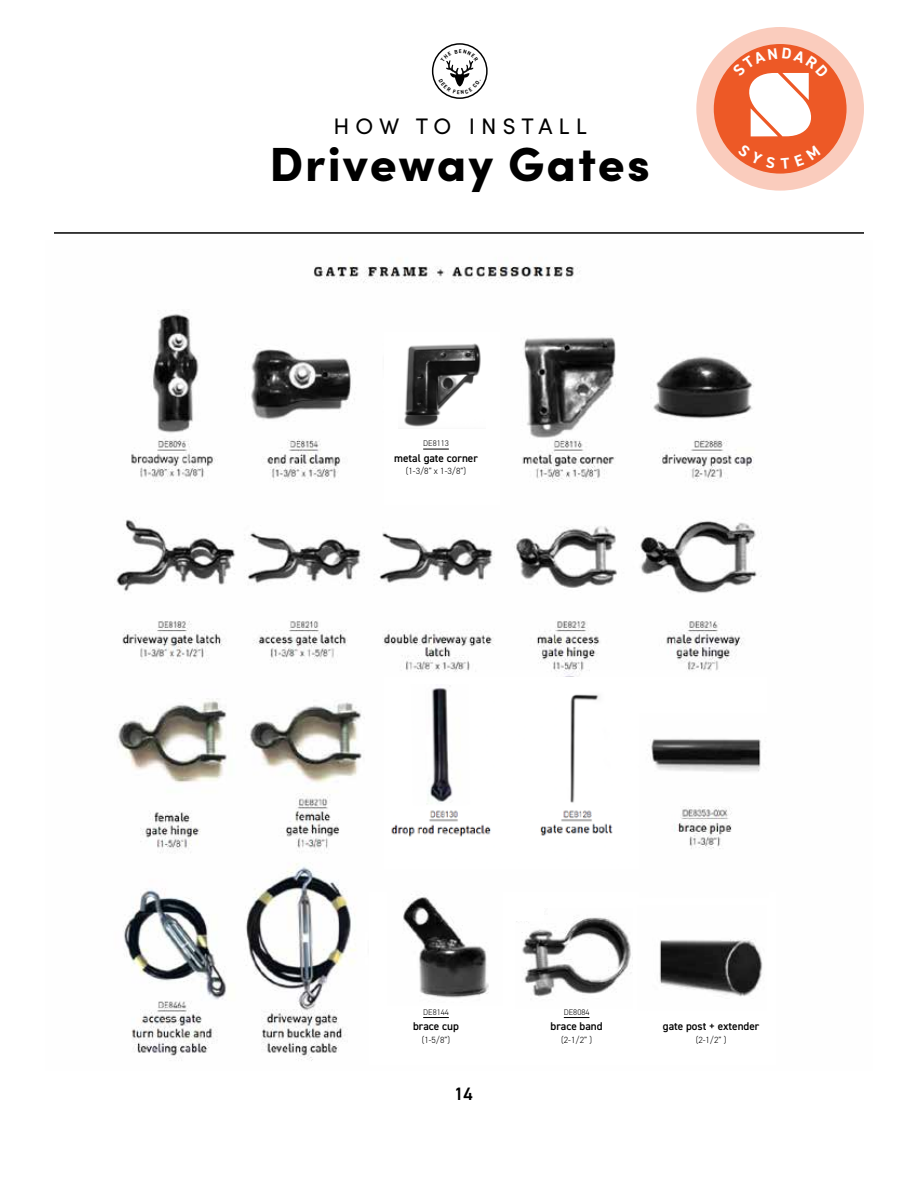
<style>
.page{position:relative;width:918px;height:1188px;background:#fff}
.page>*{position:absolute;margin:0;border:0;box-sizing:border-box;transform-origin:0 0}
.t1{font:900 48px "Sofia Pro";letter-spacing:.045em;color:#000}
.t2{font:22.5px "Sofia Pro";letter-spacing:.27em;color:#000}
.t3{font:600 18px "DIN2014";color:#000}
.t4{font:600 11.25px "DIN2014";color:#000}
.t5{font:300 9px "DIN2014";color:#000}
.t6{font:300 8.25px "DIN2014";color:#000}
</style>
<div class="page">
<div style="left:432px;top:43px;width:56px;height:56px;border:1px solid #000;border-radius:50%"></div>
<hr style="left:54px;top:232px;width:810px;height:2px;background:#000">
<img style="left:114px;top:266px;width:648px;height:795px">
<div style="left:384px;top:677px;width:383px;height:192px;background:#fff"></div>
<div style="left:369px;top:892px;width:407px;height:173px;background:#fff"></div>
<div style="left:384px;top:332px;width:116px;height:173px;background:#fff"></div>
<img style="left:404px;top:343px;width:77px;height:84px">
<img style="left:391px;top:685px;width:222px;height:152px">
<img style="left:639px;top:739px;width:123px;height:153px">
<svg style="left:423px;top:449px;width:26px;height:1px"></svg>
<img style="left:387px;top:884px;width:115px;height:114px">
<img style="left:516px;top:917px;width:116px;height:80px">
<img style="left:659px;top:938px;width:104px;height:59px">
<div style="left:510px;top:902px;width:34px;height:19px;background:#fff"></div>
<svg style="left:423px;top:1017px;width:26px;height:1px"></svg>
<svg style="left:564px;top:1017px;width:25px;height:1px"></svg>
<div style="left:696px;top:27px;width:168px;height:164px;background:#faccbd;border-radius:50%"></div>
<div style="left:714px;top:44px;width:133px;height:130px;background:#ed5926;border-radius:50%"></div>
<svg style="left:439px;top:49px;width:42px;height:45px"></svg>
<svg style="left:737px;top:158px;width:84px;height:11px"></svg>
<svg style="left:732px;top:48px;width:97px;height:88px"></svg>
<h2 class="t2" style="left:333px;top:110px;width:255px">HOW TO INSTALL</h2>
<h1 class="t1" style="left:269px;top:126px;width:382px">Driveway Gates</h1>
<p class="t6" style="left:423px;top:438px;width:27px">DE8113</p>
<p class="t4" style="left:394px;top:450px;width:85px">metal gate corner</p>
<p class="t5" style="left:406px;top:466px;width:62px">(1-3/8” x 1-3/8”)</p>
<p class="t6" style="left:423px;top:1007px;width:27px">DE8144</p>
<p class="t6" style="left:564px;top:1007px;width:27px">DE8084</p>
<p class="t4" style="left:413px;top:1019px;width:47px">brace cup</p>
<p class="t5" style="left:422px;top:1034px;width:30px">(1-5/8”)</p>
<h3 class="t3" style="left:454px;top:1082px;width:20px">14</h3>
<p class="t4" style="left:551px;top:1019px;width:54px">brace band</p>
<p class="t5" style="left:561px;top:1034px;width:32px">(2-1/2” )</p>
<p class="t4" style="left:663px;top:1019px;width:98px">gate post + extender</p>
<p class="t5" style="left:696px;top:1034px;width:32px">(2-1/2” )</p>
</div>
